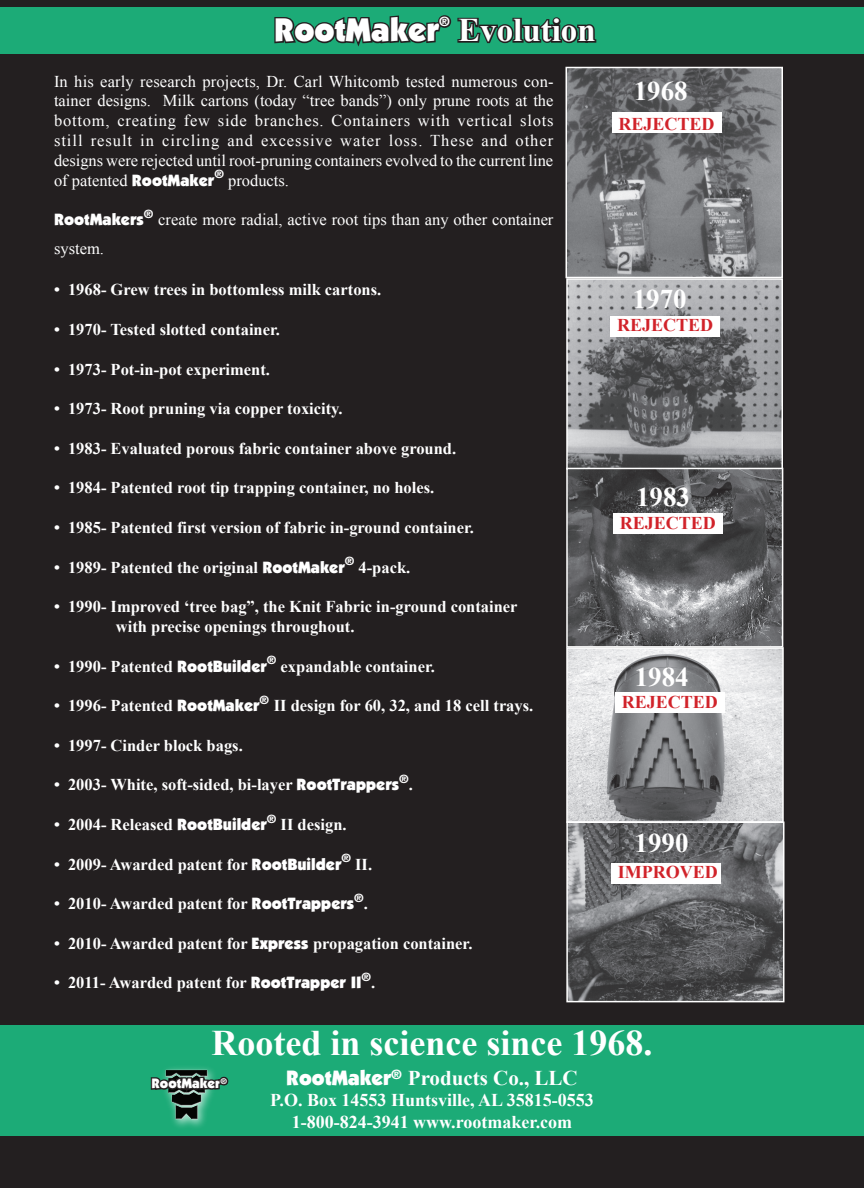
<style>
.page{position:relative;width:864px;height:1188px;background:#231f20}
.page>*{position:absolute;margin:0;border:0;box-sizing:border-box;transform-origin:0 0}
.t1{font:700 36px "Times New Roman";color:#fff}
.t2{font:900 33px "Itc Kabel";color:#fff}
.t3{font:700 33px "Times New Roman";color:#fff}
.t4{font:700 27px "Times New Roman";color:#fff}
.t5{font:700 21px "Times New Roman";color:#fff}
.t6{font:700 18px/21.6px "Times New Roman";color:#fff;text-align:center}
.t7{font:700 18px "Times New Roman";letter-spacing:-.005em;color:#d1232a}
.t8{font:700 16.5px/19.8px "Times New Roman";color:#fff}
.t9{font:16.5px/19.8px "Times New Roman";color:#fff;text-align:justify}
.t10{font:900 16.5px "Itc Kabel";color:#fff}
.t11{font:900 13.8px "Itc Kabel";color:#fff}
.t12{font:700 13.5px "Itc Kabel";color:#fff}
.t13{font:900 12px "Itc Kabel";color:#fff}
.s1{font-family:"Itc Kabel";font-weight:900}
</style>
<div class="page">
<div style="left:0;top:1025px;width:864px;height:111px;background:#1cab77"></div>
<img style="left:569px;top:70px;width:215px;height:929px">
<div style="left:566px;top:278px;width:217px;height:192px;border:2px solid #fff"></div>
<div style="left:566px;top:67px;width:217px;height:211px;border:2px solid #fff"></div>
<div style="left:159px;top:1063px;width:60px;height:68px;background:#fff;opacity:.75"></div>
<img style="left:163px;top:1106px;width:46px;height:14px">
<svg style="left:150px;top:1063px;width:79px;height:43px"></svg>
<div style="left:566px;top:468px;width:217px;height:180px;border:2px solid #fff"></div>
<div style="left:566px;top:647px;width:218px;height:176px;border:2px solid #fff"></div>
<div style="left:566px;top:822px;width:218px;height:180px;border:2px solid #fff"></div>
<div style="left:0;top:8px;width:864px;height:46px;background:#1cab77"></div>
<svg style="left:273px;top:7px;width:325px;height:40px"></svg>
<div style="left:612px;top:112px;width:110px;height:21px;background:#fff"></div>
<div style="left:610px;top:316px;width:110px;height:21px;background:#fff"></div>
<div style="left:613px;top:513px;width:110px;height:21px;background:#fff"></div>
<div style="left:615px;top:692px;width:110px;height:21px;background:#fff"></div>
<div style="left:611px;top:863px;width:110px;height:21px;background:#fff"></div>
<h2 class="t2" style="left:274px;top:10px;width:167px">RootMaker</h2>
<p class="t12" style="left:439px;top:13px;width:12px">®</p>
<h2 class="t3" style="left:458px;top:7px;width:139px">Evolution</h2>
<p class="t9" style="left:54px;top:71px;width:501px">In his early research projects, Dr. Carl Whitcomb tested numerous con&shy;tainer designs. Milk cartons (today “tree bands”) only prune roots at the bottom, creating few side branches. Containers with vertical slots still result in circling and excessive water loss. These and other designs were rejected until root-pruning containers evolved to the current line of patented <span class="s1">RootMaker</span></p>
<p class="t13" style="left:214px;top:167px;width:11px">®</p>
<p class="t9" style="left:228px;top:170px;width:62px">products.</p>
<p class="t10" style="left:54px;top:209px;width:91px">RootMakers</p>
<p class="t13" style="left:144px;top:206px;width:11px">®</p>
<p class="t9" style="left:158px;top:209px;width:397px">create more radial, active root tips than any other container</p>
<p class="t9" style="left:54px;top:238px;width:51px">system.</p>
<p class="t8" style="left:54px;top:280px;width:329px">• 1968- Grew trees in bottomless milk cartons.</p>
<p class="t8" style="left:54px;top:319px;width:228px">• 1970- Tested slotted container.</p>
<p class="t8" style="left:54px;top:359px;width:218px">• 1973- Pot-in-pot experiment.</p>
<p class="t8" style="left:54px;top:398px;width:290px">• 1973- Root pruning via copper toxicity.</p>
<p class="t8" style="left:54px;top:438px;width:404px">• 1983- Evaluated porous fabric container above ground.</p>
<p class="t8" style="left:54px;top:478px;width:382px">• 1984- Patented root tip trapping container, no holes.</p>
<p class="t8" style="left:54px;top:517px;width:422px">• 1985- Patented first version of fabric in-ground container.</p>
<p class="t8" style="left:54px;top:557px;width:292px">• 1989- Patented the original <span class="s1">RootMaker</span></p>
<p class="t13" style="left:345px;top:554px;width:11px">®</p>
<p class="t8" style="left:359px;top:557px;width:53px">4-pack.</p>
<p class="t8" style="left:116px;top:596px;width:403px;text-indent:-62px">• 1990- Improved ‘tree bag”, the Knit Fabric in-ground container with precise openings throughout.</p>
<p class="t8" style="left:54px;top:656px;width:214px">• 1990- Patented <span class="s1">RootBuilder</span></p>
<p class="t13" style="left:267px;top:653px;width:11px">®</p>
<p class="t8" style="left:281px;top:656px;width:156px">expandable container.</p>
<p class="t8" style="left:54px;top:695px;width:207px">• 1996- Patented <span class="s1">RootMaker</span></p>
<p class="t13" style="left:260px;top:692px;width:11px">®</p>
<p class="t8" style="left:274px;top:695px;width:261px">II design for 60, 32, and 18 cell trays.</p>
<p class="t8" style="left:54px;top:735px;width:190px">• 1997- Cinder block bags.</p>
<p class="t8" style="left:54px;top:775px;width:347px">• 2003- White, soft-sided, bi-layer <span class="s1">RootTrappers</span></p>
<p class="t13" style="left:399px;top:771px;width:11px">®</p>
<p class="t8" style="left:409px;top:775px;width:6px">.</p>
<p class="t8" style="left:54px;top:814px;width:214px">• 2004- Released <span class="s1">RootBuilder</span></p>
<p class="t13" style="left:267px;top:811px;width:11px">®</p>
<p class="t8" style="left:281px;top:814px;width:68px">II design.</p>
<p class="t8" style="left:54px;top:854px;width:289px">• 2009- Awarded patent for <span class="s1">RootBuilder</span></p>
<p class="t13" style="left:341px;top:851px;width:11px">®</p>
<p class="t8" style="left:355px;top:854px;width:18px">II.</p>
<p class="t13" style="left:354px;top:890px;width:11px">®</p>
<p class="t8" style="left:54px;top:893px;width:302px">• 2010- Awarded patent for <span class="s1">RootTrappers</span></p>
<p class="t8" style="left:364px;top:893px;width:6px">.</p>
<p class="t8" style="left:54px;top:933px;width:420px">• 2010- Awarded patent for <span class="s1">Express</span> propagation container.</p>
<p class="t8" style="left:54px;top:973px;width:309px">• 2011- Awarded patent for <span class="s1">RootTrapper II</span></p>
<p class="t13" style="left:362px;top:969px;width:11px">®</p>
<p class="t8" style="left:371px;top:973px;width:6px">.</p>
<h3 class="t4" style="left:634px;top:73px;width:55px">1968</h3>
<p class="t7" style="left:619px;top:111px;width:98px">REJECTED</p>
<h3 class="t4" style="left:633px;top:280px;width:55px">1970</h3>
<p class="t7" style="left:617px;top:313px;width:98px">REJECTED</p>
<h3 class="t4" style="left:636px;top:478px;width:55px">1983</h3>
<p class="t7" style="left:620px;top:511px;width:98px">REJECTED</p>
<h3 class="t4" style="left:635px;top:658px;width:55px">1984</h3>
<p class="t7" style="left:622px;top:690px;width:98px">REJECTED</p>
<h3 class="t4" style="left:634px;top:825px;width:55px">1990</h3>
<p class="t7" style="left:618px;top:859px;width:102px">IMPROVED</p>
<h1 class="t1" style="left:212px;top:1018px;width:442px">Rooted in science since 1968.</h1>
<p class="t11" style="left:152px;top:1075px;width:77px">RootMaker<sup>®</sup></p>
<p class="t5" style="left:286px;top:1063px;width:293px"><span class="s1">RootMaker</span><sup>®</sup> Products Co., LLC</p>
<p class="t6" style="left:270px;top:1089px;width:325px">P.O. Box 14553 Huntsville, AL 35815-0553<br>1-800-824-3941 www.rootmaker.com</p>
</div>
